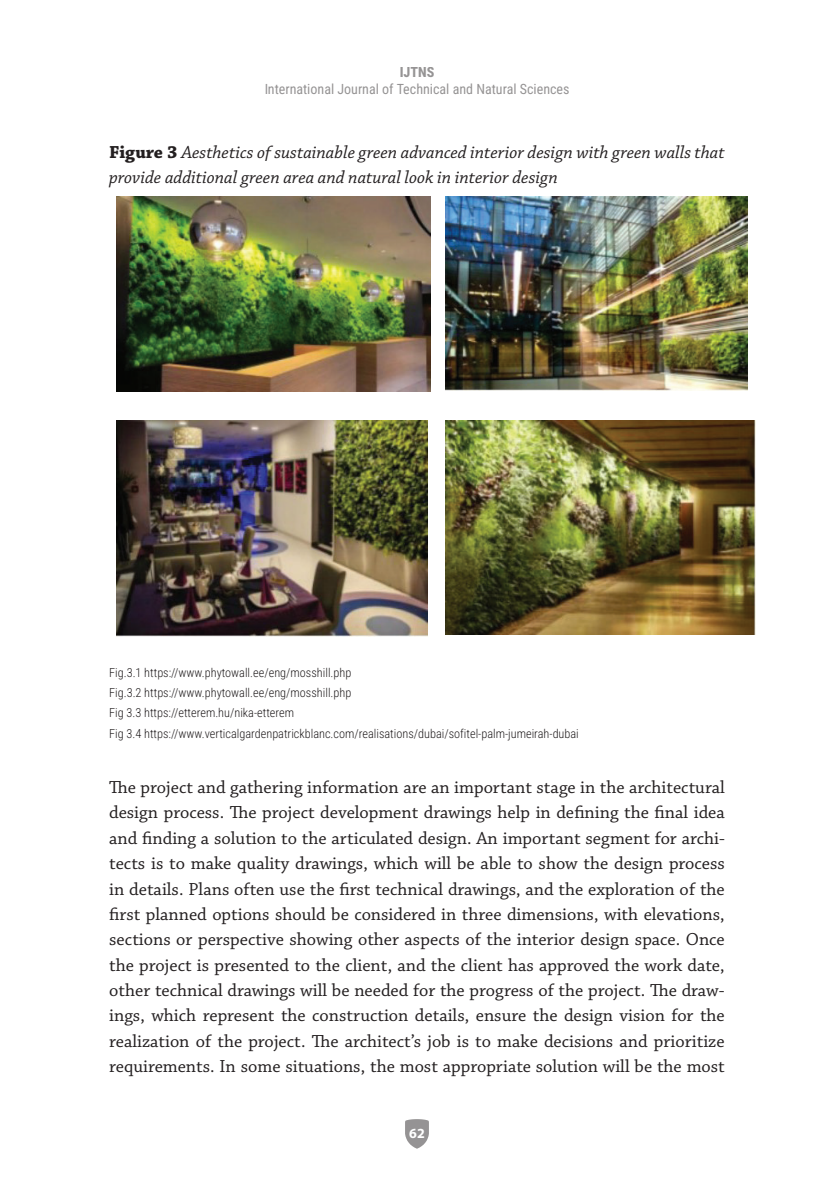
<style>
.page{position:relative;width:834px;height:1181px;background:#fff}
.page>*{position:absolute;margin:0;border:0;box-sizing:border-box;transform-origin:0 0}
.t1{font:18.38px/25.4px "Chaparral Pro";color:#231f20;text-align:justify}
.t2{font:italic 18.38px/25.4px "Chaparral Pro";color:#231f20}
.t3{font:14px "Roboto Condensed";color:#231f20}
.t4{font:800 14px "Roboto Condensed";color:#231f20}
.t5{font:700 14px "Myriad Pro";color:#fff}
.t6{font:300 12.25px/20.1px "Roboto Condensed";color:#231f20}
.s1{font-weight:700;font-style:normal}
</style>
<div class="page">
<svg style="left:405px;top:1119px;width:24px;height:29px"></svg>
<img style="left:116px;top:197px;width:314px;height:195px">
<img style="left:445px;top:197px;width:302px;height:193px">
<img style="left:116px;top:420px;width:311px;height:217px">
<img style="left:445px;top:420px;width:310px;height:214px">
<p class="t4" style="left:399px;top:62px;width:36px">IJTNS</p>
<p class="t3" style="left:264px;top:79px;width:306px">International Journal of Technical and Natural Sciences</p>
<p class="t2" style="left:109px;top:140px;width:617px"><span class="s1">Figure 3</span> Aesthetics of sustainable green advanced interior design with green walls that provide additional green area and natural look in interior design</p>
<p class="t6" style="left:109px;top:662px;width:471px">Fig.3.1 https://www.phytowall.ee/eng/mosshill.php<br>Fig.3.2 https://www.phytowall.ee/eng/mosshill.php<br>Fig 3.3 https://etterem.hu/nika-etterem<br>Fig 3.4 https://www.verticalgardenpatrickblanc.com/realisations/dubai/sofitel-palm-jumeirah-dubai</p>
<p class="t1" style="left:109px;top:775px;width:617px">The project and gathering information are an important stage in the architectural design process. The project development drawings help in defining the final idea and finding a solution to the articulated design. An important segment for archi&shy;tects is to make quality drawings, which will be able to show the design process in details. Plans often use the first technical drawings, and the exploration of the first planned options should be considered in three dimensions, with elevations, sections or perspective showing other aspects of the interior design space. Once the project is presented to the client, and the client has approved the work date, other technical drawings will be needed for the progress of the project. The draw&shy;ings, which represent the construction details, ensure the design vision for the realization of the project. The architect’s job is to make decisions and prioritize requirements. In some situations, the most appropriate solution will be the most</p>
<p class="t5" style="left:409px;top:1124px;width:17px">62</p>
</div>
